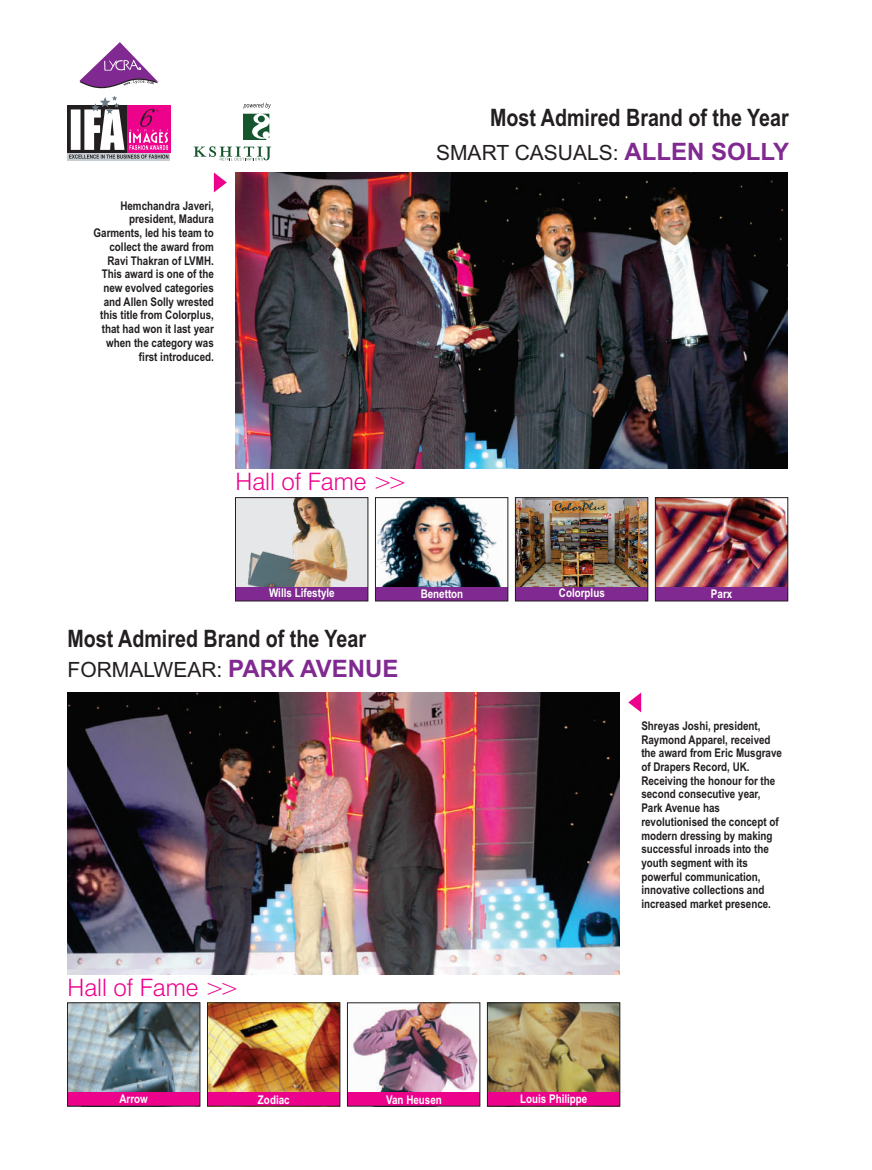
<style>
.page{position:relative;width:872px;height:1170px;background:#fff}
.page>*{position:absolute;margin:0;border:0;box-sizing:border-box;transform-origin:0 0}
.t1{font:700 24px "Arial Narrow";color:#231f20}
.t2{font:300 24px "Swiss 721 BT";color:#ed028c}
.t3{font:21px "Arial";color:#231f20}
.t4{font:700 12px/13.6px "Arial Narrow";color:#231f20;text-align:right}
.t5{font:700 12px "Arial Narrow";color:#fff}
.s1{font-weight:700;font-size:24px;color:#802990}
</style>
<div class="page">
<img style="left:67px;top:42px;width:722px;height:1065px">
<p class="t4" style="left:94px;top:198px;width:122px">Hemchandra Javeri, president, Madura<br>Garments, led his team to collect the award from<br>Ravi Thakran of LVMH.<br>This award is one of the new evolved categories and Allen Solly wrested this title from Colorplus, that had won it last year when the category was first introduced.</p>
<p class="t1" style="left:490px;top:99px;width:300px">Most Admired Brand of the Year</p>
<p class="t3" style="left:436px;top:139px;width:354px">SMART CASUALS: <span class="s1">ALLEN SOLLY</span></p>
<p class="t2" style="left:235px;top:467px;width:173px">Hall of Fame &gt;&gt;</p>
<p class="t5" style="left:269px;top:584px;width:67px">Wills Lifestyle</p>
<p class="t5" style="left:421px;top:585px;width:44px">Benetton</p>
<p class="t5" style="left:559px;top:584px;width:47px">Colorplus</p>
<p class="t5" style="left:711px;top:585px;width:23px">Parx</p>
<p class="t1" style="left:68px;top:620px;width:300px">Most Admired Brand of the Year</p>
<p class="t3" style="left:68px;top:655px;width:332px">FORMALWEAR: <span class="s1">PARK AVENUE</span></p>
<p class="t2" style="left:68px;top:972px;width:173px">Hall of Fame &gt;&gt;</p>
<p class="t5" style="left:119px;top:1089px;width:30px">Arrow</p>
<p class="t5" style="left:258px;top:1090px;width:33px">Zodiac</p>
<p class="t5" style="left:520px;top:1089px;width:69px">Louis Philippe</p>
<p class="t5" style="left:386px;top:1090px;width:57px">Van Heusen</p>
<p class="t4" style="left:641px;top:718px;width:142px;text-align:left">Shreyas Joshi, president,<br>Raymond Apparel, received the award from Eric Musgrave of Drapers Record, UK.<br>Receiving the honour for the second consecutive year,<br>Park Avenue has revolutionised the concept of modern dressing by making successful inroads into the youth segment with its powerful communication, innovative collections and increased market presence.</p>
</div>
